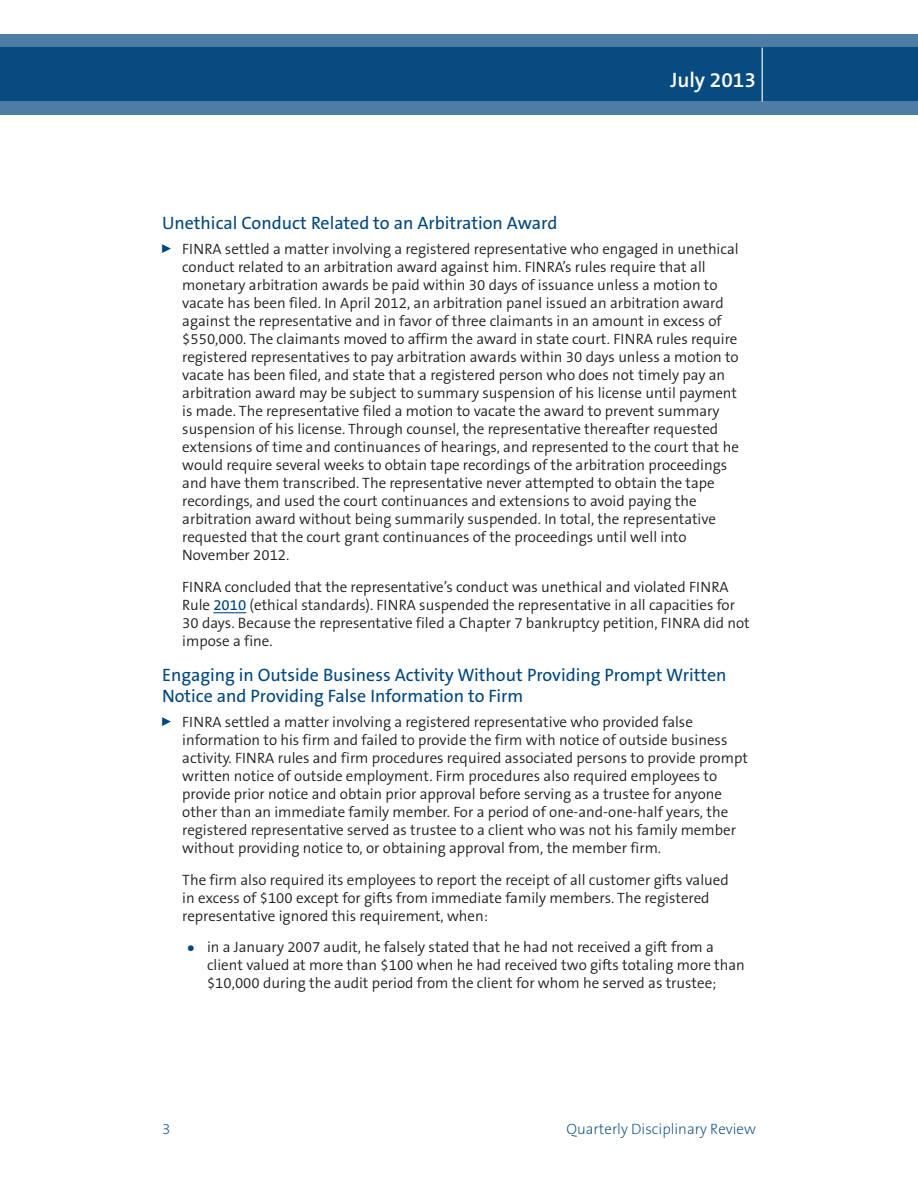
<style>
.page{position:relative;width:918px;height:1188px;background:#fff}
.page>*{position:absolute;margin:0;border:0;box-sizing:border-box;transform-origin:0 0}
.t1{font:600 21px "The Sans B6";color:#fff}
.t2{font:18px/21.6px "The Sans B5 Plain";color:#00467e}
.t3{font:300 15px/18px "The Sans B4";color:#231f20}
.t4{font:200 15px "The Sans B2";color:#00467e}
.s1{font-family:"The Sans B5 Plain";font-weight:400;color:#00467e}
.s2{font-family:"The Sans B7";font-weight:700;font-size:19.5px;color:#00467e}
</style>
<div class="page">
<svg style="left:0;top:34px;width:918px;height:81px;fill:#074b81"></svg>
<hr style="left:762px;top:48px;width:1px;height:54px;background:#fff">
<hr style="left:213px;top:612px;width:33px;height:1px;background:#00467e">
<h1 class="t1" style="left:670px;top:69px;width:87px">July 2013</h1>
<p class="t2" style="left:162px;top:213px;width:397px">Unethical Conduct Related to an Arbitration Award</p>
<p class="t3" style="left:182px;top:240px;width:558px;text-indent:-20px"><sup>0</sup> FINRA settled a matter involving a registered representative who engaged in unethical conduct related to an arbitration award against him. FINRA’s rules require that all monetary arbitration awards be paid within 30 days of issuance unless a motion to vacate has been filed. In April 2012, an arbitration panel issued an arbitration award against the representative and in favor of three claimants in an amount in excess of $550,000. The claimants moved to affirm the award in state court. FINRA rules require registered representatives to pay arbitration awards within 30 days unless a motion to vacate has been filed, and state that a registered person who does not timely pay an arbitration award may be subject to summary suspension of his license until payment is made. The representative filed a motion to vacate the award to prevent summary suspension of his license. Through counsel, the representative thereafter requested extensions of time and continuances of hearings, and represented to the court that he would require several weeks to obtain tape recordings of the arbitration proceedings and have them transcribed. The representative never attempted to obtain the tape recordings, and used the court continuances and extensions to avoid paying the arbitration award without being summarily suspended. In total, the representative requested that the court grant continuances of the proceedings until well into November 2012.</p>
<p class="t3" style="left:182px;top:578px;width:569px">FINRA concluded that the representative’s conduct was unethical and violated FINRA Rule <span class="s1">2010</span> (ethical standards). FINRA suspended the representative in all capacities for 30 days. Because the representative filed a Chapter 7 bankruptcy petition, FINRA did not impose a fine.</p>
<p class="t2" style="left:162px;top:664px;width:566px">Engaging in Outside Business Activity Without Providing Prompt Written<br>Notice and Providing False Information to Firm</p>
<p class="t3" style="left:182px;top:713px;width:567px;text-indent:-20px"><sup>0</sup> FINRA settled a matter involving a registered representative who provided false information to his firm and failed to provide the firm with notice of outside business activity. FINRA rules and firm procedures required associated persons to provide prompt written notice of outside employment. Firm procedures also required employees to provide prior notice and obtain prior approval before serving as a trustee for anyone other than an immediate family member. For a period of one-and-one-half years, the registered representative served as trustee to a client who was not his family member without providing notice to, or obtaining approval from, the member firm.</p>
<p class="t3" style="left:182px;top:871px;width:548px">The firm also required its employees to report the receipt of all customer gifts valued in excess of $100 except for gifts from immediate family members. The registered representative ignored this requirement, when:</p>
<p class="t3" style="left:207px;top:938px;width:539px;text-indent:-20px"><span class="s2">•</span> in a January 2007 audit, he falsely stated that he had not received a gift from a client valued at more than $100 when he had received two gifts totaling more than $10,000 during the audit period from the client for whom he served as trustee;</p>
<p class="t4" style="left:162px;top:1120px;width:10px">3</p>
<p class="t4" style="left:567px;top:1120px;width:191px">Quarterly Disciplinary Review</p>
</div>
